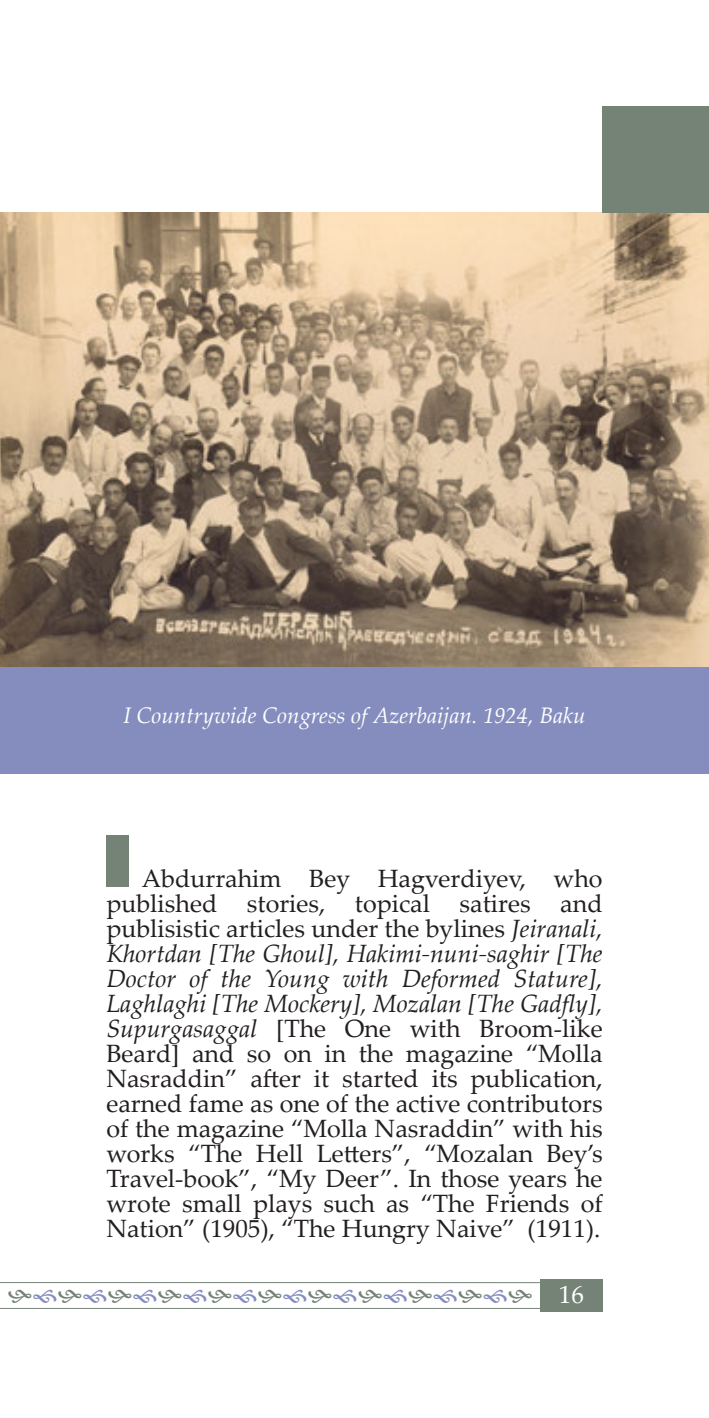
<style>
.page{position:relative;width:709px;height:1418px;background:#fff}
.page>*{position:absolute;margin:0;border:0;box-sizing:border-box;transform-origin:0 0}
.t1{font:25px/25px "Palatino Linotype";color:#231f20;text-align:justify}
.t2{font:25px "Palatino Linotype";color:#fff}
.t3{font:italic 22.5px "Palatino Linotype";color:#fff}
.s1{font-style:italic}
</style>
<div class="page">
<div style="left:540px;top:1278px;width:62px;height:33px;background:#758377"></div>
<hr style="left:0;top:1282px;width:540px;height:1px;background:#758377">
<hr style="left:0;top:1307px;width:540px;height:1px;background:#758377">
<div style="left:106px;top:835px;width:23px;height:51px;background:#758377"></div>
<img style="left:0;top:213px;width:709px;height:454px">
<div style="left:602px;top:106px;width:107px;height:107px;background:#758377"></div>
<div style="left:0;top:667px;width:709px;height:106px;background:#858dbe"></div>
<p class="t3" style="left:123px;top:699px;width:464px">I Countrywide Congress of Azerbaijan. 1924, Baku</p>
<p class="t1" style="left:106px;top:864px;width:498px;text-indent:35px">Abdurrahim Bey Hagverdiyev, who published stories, topical satires and publisistic articles under the bylines <span class="s1">Jeiranali, Khortdan [The Ghoul], Hakimi-nuni-saghir [The Doctor of the Young with Deformed Stature], Laghlaghi [The Mockery], Mozalan [The Gadfly], Supurgasaggal</span> [The One with Broom-like Beard] and so on in the magazine “Molla Nasraddin” after it started its publication, earned fame as one of the active contributors of the magazine “Molla Nasraddin” with his works “The Hell Letters”, “Mozalan Bey’s Travel-book”, “My Deer”. In those years he wrote small plays such as “The Friends of Nation” (1905), “The Hungry Naive” (1911).</p>
<p class="t2" style="left:559px;top:1277px;width:26px">16</p>
</div>
